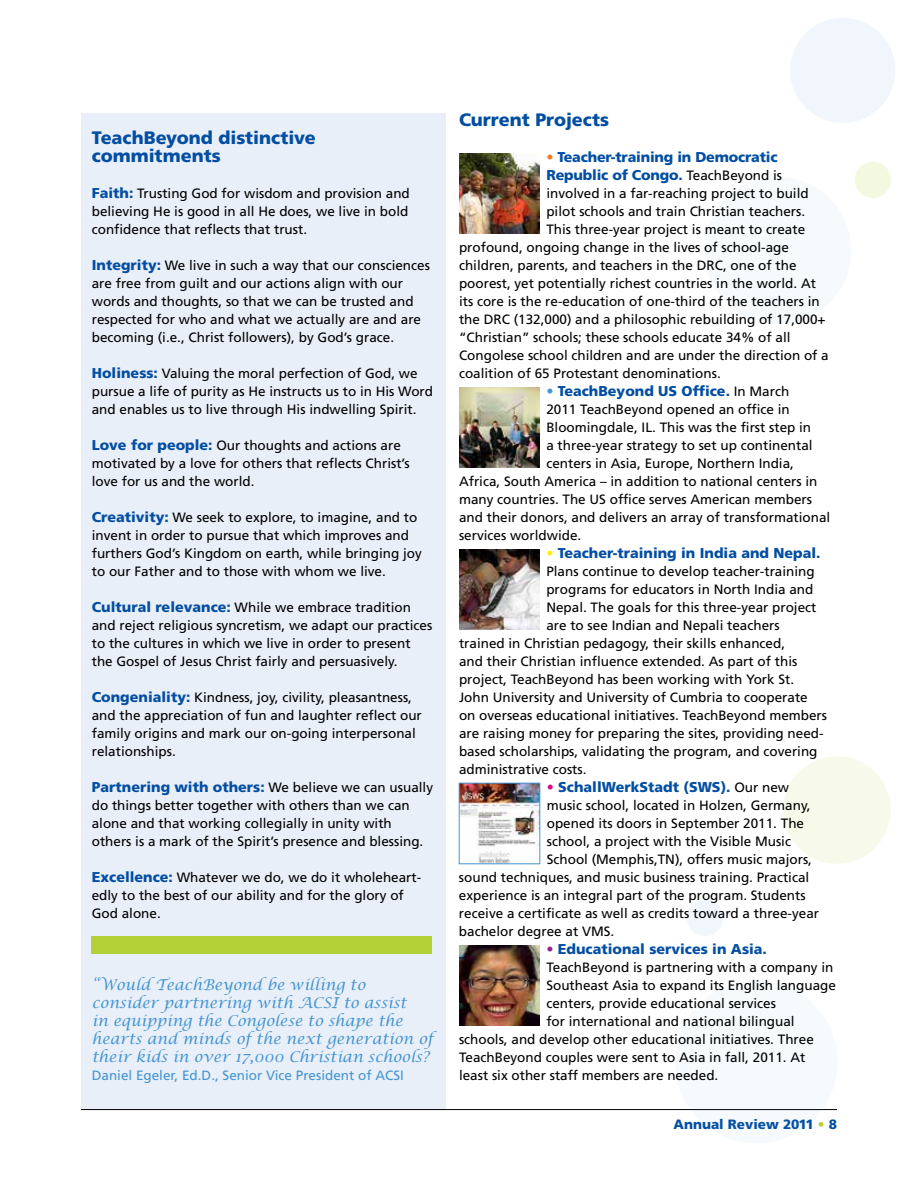
<style>
.page{position:relative;width:918px;height:1188px;background:#fff}
.page>*{position:absolute;margin:0;border:0;box-sizing:border-box;transform-origin:0 0}
.t1{font:900 18px/18px "Frutiger";color:#034ea2}
.t2{font:italic 15px/18px "Lucida Calligraphy";color:#4495d1}
.t3{font:900 14.25px/18px "Frutiger";color:#034ea2}
.t4{font:13.5px/18px "Frutiger";color:#000}
.t5{font:13.5px "Frutiger";color:#4495d1}
.t6{font:900 13.5px "Frutiger";color:#034ea2}
.s1{font-weight:900;font-size:14.25px;color:#034ea2}
.s2{font-weight:400;font-size:13.5px;color:#000}
.s3{color:#f47920}
.s4{color:#4495d1}
.s5{color:#fff200}
.s6{color:#d70b8c}
.s7{color:#92278f}
.s8{color:#b3d235}
</style>
<div class="page">
<div style="left:81px;top:113px;width:365px;height:997px;background:#e9eff8"></div>
<hr style="left:81px;top:1109px;width:756px;height:1px;background:#000">
<div style="left:676px;top:981px;width:161px;height:162px;background:#f6fafc;border-radius:50%"></div>
<div style="left:705px;top:177px;width:146px;height:147px;background:#f6fafc;border-radius:50%"></div>
<div style="left:788px;top:761px;width:98px;height:98px;background:#f7faeb;border-radius:50%"></div>
<div style="left:783px;top:756px;width:108px;height:108px;border:10px solid #b3d235;border-radius:50%"></div>
<div style="left:855px;top:162px;width:35px;height:35px;background:#f3f8e0;border-radius:50%"></div>
<div style="left:855px;top:162px;width:36px;height:36px;border:1px solid #b3d235;border-radius:50%"></div>
<div style="left:794px;top:22px;width:97px;height:97px;background:#f0f6fb;border-radius:50%"></div>
<div style="left:790px;top:18px;width:105px;height:105px;border:8px solid #4495d1;border-radius:50%"></div>
<div style="left:688px;top:901px;width:35px;height:35px;background:#f0f6fb;border-radius:50%"></div>
<div style="left:687px;top:900px;width:36px;height:36px;border:1px solid #4495d1;border-radius:50%"></div>
<div style="left:92px;top:936px;width:340px;height:18px;background:#b3d235"></div>
<img style="left:459px;top:153px;width:81px;height:81px">
<img style="left:459px;top:387px;width:81px;height:81px">
<img style="left:459px;top:549px;width:81px;height:81px">
<img style="left:461px;top:785px;width:77px;height:77px">
<div style="left:459px;top:783px;width:81px;height:81px;border:1px solid #4495d1"></div>
<img style="left:459px;top:945px;width:81px;height:81px">
<h1 class="t1" style="left:92px;top:128px;width:225px">TeachBeyond distinctive commitments</h1>
<p class="t4" style="left:92px;top:184px;width:320px;text-align:justify"><span class="s1">Faith:</span> Trusting God for wisdom and provision and believing He is good in all He does, we live in bold confidence that reflects that trust.</p>
<p class="t4" style="left:92px;top:256px;width:340px"><span class="s1">Integrity:</span> We live in such a way that our consciences are free from guilt and our actions align with our words and thoughts, so that we can be trusted and respected for who and what we actually are and are becoming (i.e., Christ followers), by God’s grace.</p>
<p class="t4" style="left:92px;top:364px;width:343px"><span class="s1">Holiness:</span> Valuing the moral perfection of God, we pursue a life of purity as He instructs us to in His Word and enables us to live through His indwelling Spirit.</p>
<p class="t4" style="left:92px;top:436px;width:320px"><span class="s1">Love for people:</span> Our thoughts and actions are motivated by a love for others that reflects Christ’s love for us and the world.</p>
<p class="t4" style="left:92px;top:508px;width:332px"><span class="s1">Creativity:</span> We seek to explore, to imagine, and to invent in order to pursue that which improves and furthers God’s Kingdom on earth, while bringing joy to our Father and to those with whom we live.</p>
<p class="t4" style="left:92px;top:598px;width:342px"><span class="s1">Cultural relevance:</span> While we embrace tradition and reject religious syncretism, we adapt our practices to the cultures in which we live in order to present the Gospel of Jesus Christ fairly and persuasively.</p>
<p class="t4" style="left:92px;top:688px;width:332px"><span class="s1">Congeniality:</span> Kindness, joy, civility, pleasantness, and the appreciation of fun and laughter reflect our family origins and mark our on-going interpersonal relationships.</p>
<p class="t3" style="left:92px;top:778px;width:343px">Partnering with others: <span class="s2">We believe we can usually</span></p>
<p class="t4" style="left:92px;top:796px;width:333px">do things better together with others than we can alone and that working collegially in unity with others is a mark of the Spirit’s presence and blessing.</p>
<p class="t4" style="left:92px;top:868px;width:331px"><span class="s1">Excellence:</span> Whatever we do, we do it wholeheart&shy;edly to the best of our ability and for the glory of<br>God alone.</p>
<p class="t2" style="left:92px;top:976px;width:343px">“Would TeachBeyond be willing to consider partnering with ACSI to assist<br>in equipping the Congolese to shape the hearts and minds of the next generation of their kids in over 17,000 Christian schools?</p>
<p class="t5" style="left:92px;top:1067px;width:314px">Daniel Egeler, Ed.D., Senior Vice President of ACSI</p>
<h1 class="t1" style="left:459px;top:110px;width:152px">Current Projects</h1>
<p class="t3" style="left:546px;top:148px;width:237px"><span class="s3">•</span> Teacher-training in Democratic<br>Republic of Congo. <span class="s2">TeachBeyond is</span></p>
<p class="t4" style="left:546px;top:184px;width:264px">involved in a far-reaching project to build</p>
<p class="t4" style="left:546px;top:202px;width:260px">pilot schools and train Christian teachers.</p>
<p class="t4" style="left:546px;top:220px;width:260px">This three-year project is meant to create</p>
<p class="t4" style="left:459px;top:238px;width:332px">profound, ongoing change in the lives of school-age</p>
<p class="t4" style="left:459px;top:256px;width:339px">children, parents, and teachers in the DRC, one of the</p>
<p class="t4" style="left:459px;top:274px;width:359px">poorest, yet potentially richest countries in the world. At</p>
<p class="t4" style="left:459px;top:292px;width:362px">its core is the re-education of one-third of the teachers in</p>
<p class="t4" style="left:459px;top:310px;width:368px">the DRC (132,000) and a philosophic rebuilding of 17,000+</p>
<p class="t4" style="left:459px;top:328px;width:333px">“Christian” schools; these schools educate 34% of all</p>
<p class="t4" style="left:459px;top:346px;width:371px">Congolese school children and are under the direction of a</p>
<p class="t4" style="left:459px;top:364px;width:263px">coalition of 65 Protestant denominations.</p>
<p class="t3" style="left:546px;top:382px;width:244px"><span class="s4">•</span> TeachBeyond US Office. <span class="s2">In March</span></p>
<p class="t4" style="left:546px;top:400px;width:245px">2011 TeachBeyond opened an office in</p>
<p class="t4" style="left:546px;top:418px;width:266px">Bloomingdale, IL. This was the first step in</p>
<p class="t4" style="left:546px;top:436px;width:268px">a three-year strategy to set up continental</p>
<p class="t4" style="left:546px;top:454px;width:249px">centers in Asia, Europe, Northern India,</p>
<p class="t4" style="left:459px;top:472px;width:360px">Africa, South America – in addition to national centers in</p>
<p class="t4" style="left:459px;top:490px;width:355px">many countries. The US office serves American members</p>
<p class="t4" style="left:459px;top:508px;width:373px">and their donors, and delivers an array of transformational</p>
<p class="t4" style="left:459px;top:526px;width:124px">services worldwide.</p>
<p class="t3" style="left:546px;top:544px;width:276px"><span class="s5">•</span> Teacher-training in India and Nepal.</p>
<p class="t4" style="left:546px;top:562px;width:270px">Plans continue to develop teacher-training</p>
<p class="t4" style="left:546px;top:580px;width:269px">programs for educators in North India and</p>
<p class="t4" style="left:546px;top:598px;width:272px">Nepal. The goals for this three-year project</p>
<p class="t4" style="left:546px;top:616px;width:235px">are to see Indian and Nepali teachers</p>
<p class="t4" style="left:459px;top:634px;width:328px">trained in Christian pedagogy, their skills enhanced,</p>
<p class="t4" style="left:459px;top:652px;width:340px">and their Christian influence extended. As part of this</p>
<p class="t4" style="left:459px;top:670px;width:337px">project, TeachBeyond has been working with York St.</p>
<p class="t4" style="left:459px;top:688px;width:350px">John University and University of Cumbria to cooperate</p>
<p class="t4" style="left:459px;top:706px;width:370px">on overseas educational initiatives. TeachBeyond members</p>
<p class="t4" style="left:459px;top:724px;width:366px">are raising money for preparing the sites, providing need-</p>
<p class="t4" style="left:459px;top:742px;width:360px">based scholarships, validating the program, and covering</p>
<p class="t4" style="left:459px;top:760px;width:129px">administrative costs.</p>
<p class="t3" style="left:547px;top:778px;width:244px"><span class="s6">•</span> SchallWerkStadt (SWS). <span class="s2">Our new</span></p>
<p class="t4" style="left:547px;top:796px;width:265px">music school, located in Holzen, Germany,</p>
<p class="t4" style="left:547px;top:814px;width:259px">opened its doors in September 2011. The</p>
<p class="t4" style="left:547px;top:832px;width:246px">school, a project with the Visible Music</p>
<p class="t4" style="left:547px;top:850px;width:267px">School (Memphis,TN), offers music majors,</p>
<p class="t4" style="left:459px;top:868px;width:352px">sound techniques, and music business training. Practical</p>
<p class="t4" style="left:459px;top:886px;width:348px">experience is an integral part of the program. Students</p>
<p class="t4" style="left:459px;top:904px;width:362px">receive a certificate as well as credits toward a three-year</p>
<p class="t4" style="left:459px;top:922px;width:157px">bachelor degree at VMS.</p>
<p class="t3" style="left:546px;top:940px;width:222px"><span class="s7">•</span> Educational services in Asia.</p>
<p class="t4" style="left:546px;top:958px;width:289px">TeachBeyond is partnering with a company in</p>
<p class="t4" style="left:546px;top:976px;width:291px">Southeast Asia to expand its English language</p>
<p class="t4" style="left:546px;top:994px;width:231px">centers, provide educational services</p>
<p class="t4" style="left:546px;top:1012px;width:250px">for international and national bilingual</p>
<p class="t4" style="left:459px;top:1030px;width:356px">schools, and develop other educational initiatives. Three</p>
<p class="t4" style="left:459px;top:1048px;width:348px">TeachBeyond couples were sent to Asia in fall, 2011. At</p>
<p class="t4" style="left:459px;top:1066px;width:261px">least six other staff members are needed.</p>
<p class="t6" style="left:674px;top:1117px;width:165px">Annual Review 2011 <span class="s8">•</span> 8</p>
</div>
